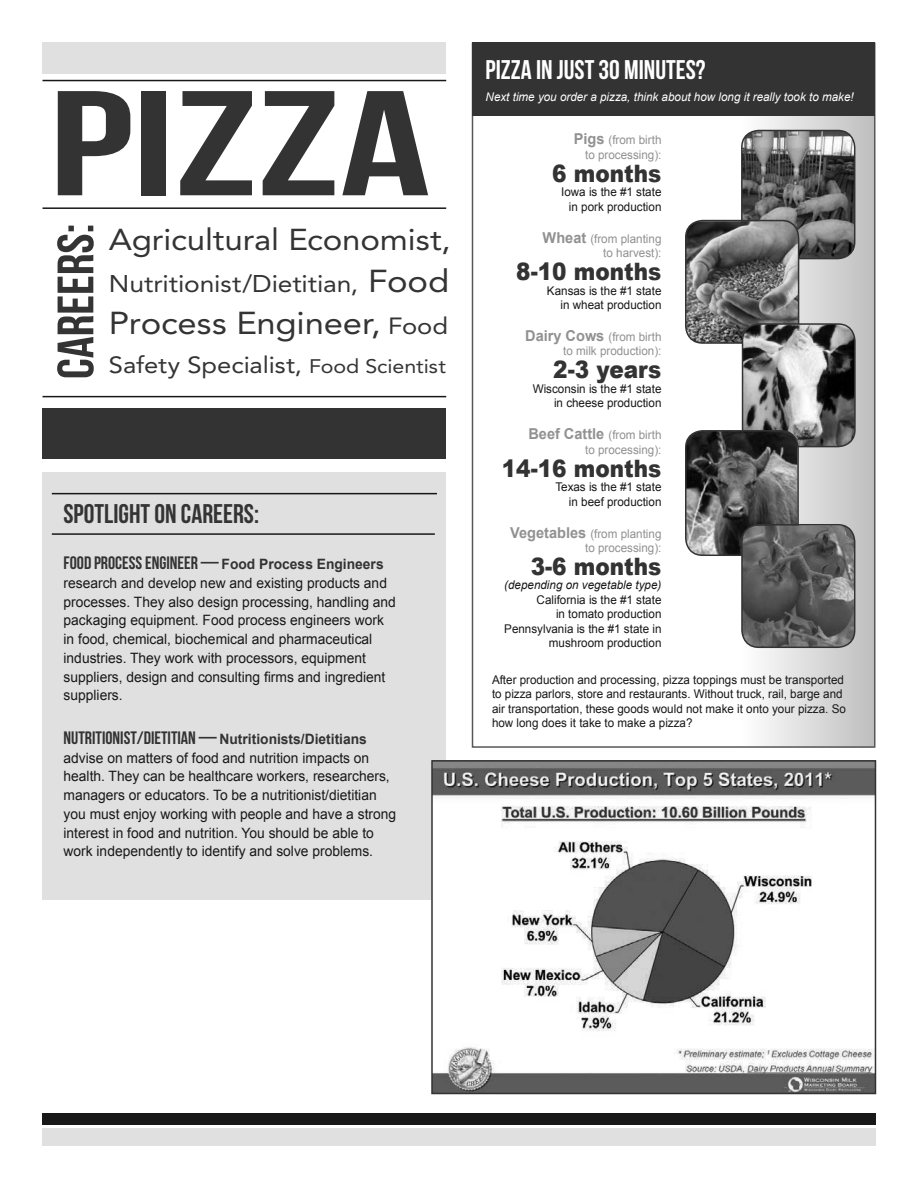
<style>
.page{position:relative;width:918px;height:1188px;background:#fff}
.page>*{position:absolute;margin:0;border:0;box-sizing:border-box;transform-origin:0 0}
.t1{font:148.8px "Bebas Neue";color:#333;scale:1.5 1}
.t2{font:51.15px "Bebas Neue";color:#343434;scale:1.05 1}
.t3{font:31.5px "Avenir";letter-spacing:-.005em;color:#343434;scale:1.1 1}
.t4{font:30px "Avenir";letter-spacing:-.005em;color:#343434;scale:1.1 1}
.HEAD{font:27px "Bebas Neue";color:#fff}
.HEAD-2{font:27px "Bebas Neue";color:#343434}
.BODY{font:900 24px "Arial";color:#333;scale:.9 1}
.t5{font:24px "Avenir";letter-spacing:-.005em;color:#343434;scale:1.1 1}
.t6{font:23.25px "Avenir";letter-spacing:-.005em;color:#343434;scale:1.1 1}
.TIMELINE_HEAD{font:18px "Bebas Neue";color:#333}
.BODY-2{font:700 15px "Arial";color:#919191}
.TIMELINE_HEAD-2{font:14.25px/18.8px "Arial";color:#181818}
.BODY-3{font:12px/14.4px "Arial";color:#181818;text-align:right}
.BODY-4{font:12px/14.4px "Arial";color:#919191;text-align:right}
.statistics{font:italic 12px "Arial";color:#fff}
.s1{font-size:31.5px}
.s2{font-size:23.25px}
.s3{font-size:19.5px}
.s4{font-family:"Arial";font-weight:700;font-size:14.25px}
.s5{font-family:"Bebas Neue";font-size:18px;color:#333}
.s6{font-weight:700;color:#333}
.s7{font-weight:700;font-size:15px}
.s8{font-weight:400;font-size:12px}
.s9{font-style:italic}
</style>
<div class="page">
<div style="left:742px;top:113px;width:132px;height:635px;background:linear-gradient(to right,#fdfdfd,#bebebe)"></div>
<div style="left:43px;top:472px;width:403px;height:428px;background:#e0e0e0"></div>
<hr style="left:43px;top:207px;width:403px;height:2px;background:#181818">
<hr style="left:43px;top:80px;width:403px;height:1px;background:#181818">
<div style="left:43px;top:43px;width:403px;height:31px;background:#e0e0e0"></div>
<div style="left:472px;top:43px;width:403px;height:73px;background:#333"></div>
<div style="left:43px;top:1128px;width:833px;height:17px;background:#e0e0e0"></div>
<div style="left:43px;top:1113px;width:833px;height:11px;background:#181818"></div>
<hr style="left:52px;top:493px;width:385px;height:1px;background:#181818">
<hr style="left:52px;top:533px;width:383px;height:2px;background:#181818">
<hr style="left:43px;top:396px;width:403px;height:1px;background:#181818">
<img style="left:434px;top:763px;width:439px;height:328px">
<div style="left:431px;top:760px;width:445px;height:334px;border:2px solid #333"></div>
<div style="left:43px;top:408px;width:403px;height:51px;background:#333"></div>
<img style="left:742px;top:130px;width:113px;height:129px">
<div style="left:741px;top:130px;width:114px;height:129px;border:2px solid #333;border-radius:17px"></div>
<img style="left:686px;top:221px;width:113px;height:122px">
<div style="left:685px;top:220px;width:114px;height:124px;border:2px solid #333;border-radius:17px"></div>
<img style="left:743px;top:324px;width:112px;height:123px">
<div style="left:742px;top:323px;width:114px;height:124px;border:2px solid #333;border-radius:17px"></div>
<img style="left:686px;top:431px;width:112px;height:124px">
<div style="left:685px;top:430px;width:114px;height:126px;border:2px solid #333;border-radius:17px"></div>
<img style="left:742px;top:525px;width:113px;height:122px">
<div style="left:741px;top:524px;width:114px;height:124px;border:2px solid #333;border-radius:17px"></div>
<p class="t1" style="left:49px;top:62px;width:256px">PIZZA</p>
<p class="t4" style="left:109px;top:222px;width:312px">Agricultural Economist,</p>
<p class="t5" style="left:109px;top:270px;width:311px">Nutritionist/Dietitian, <span class="s1">Food</span></p>
<p class="t3" style="left:109px;top:305px;width:310px">Process Engineer, <span class="s2">Food</span></p>
<p class="t2" style="left:47px;top:379px;width:150px;rotate:-90deg">CAREERS:</p>
<p class="t6" style="left:109px;top:352px;width:308px">Safety Specialist, <span class="s3">Food Scientist</span></p>
<p class="HEAD-2" style="left:64px;top:499px;width:197px">SPOTLIGHT ON CAREERS:</p>
<p class="TIMELINE_HEAD" style="left:64px;top:553px;width:322px">FOOD PROCESS ENGINEER — <span class="s4">Food Process Engineers</span></p>
<p class="TIMELINE_HEAD-2" style="left:64px;top:574px;width:334px">research and develop new and existing products and processes. They also design processing, handling and packaging equipment. Food process engineers work in food, chemical, biochemical and pharmaceutical industries. They work with processors, equipment suppliers, design and consulting firms and ingredient suppliers.</p>
<p class="TIMELINE_HEAD-2" style="left:64px;top:730px;width:334px"><span class="s5">NUTRITIONIST/DIETITIAN —</span> <span class="s6">Nutritionists/Dietitians </span>advise on matters of food and nutrition impacts on health. They can be healthcare workers, researchers, managers or educators. To be a nutritionist/dietitian you must enjoy working with people and have a strong interest in food and nutrition. You should be able to work independently to identify and solve problems.</p>
<p class="HEAD" style="left:486px;top:54px;width:222px">PIZZA IN JUST 30 MINUTES?</p>
<p class="statistics" style="left:486px;top:90px;width:370px">Next time you order a pizza, think about how long it really took to make!</p>
<p class="BODY-4" style="left:574px;top:133px;width:89px"><span class="s7">Pigs</span> (from birth to processing):</p>
<p class="BODY" style="left:552px;top:160px;width:123px">6 months</p>
<p class="BODY-3" style="left:561px;top:185px;width:102px">Iowa is the #1 state in pork production</p>
<p class="BODY-4" style="left:543px;top:231px;width:120px"><span class="s7">Wheat</span> (from planting to harvest):</p>
<p class="BODY" style="left:516px;top:258px;width:163px">8-10 months</p>
<p class="BODY-3" style="left:547px;top:283px;width:116px">Kansas is the #1 state in wheat production</p>
<p class="BODY-4" style="left:525px;top:330px;width:138px"><span class="s7">Dairy Cows</span> (from birth to milk production):</p>
<p class="BODY" style="left:553px;top:357px;width:122px">2-3 years</p>
<p class="BODY-3" style="left:533px;top:382px;width:130px">Wisconsin is the #1 state in cheese production</p>
<p class="BODY-2" style="left:528px;top:426px;width:135px">Beef Cattle <span class="s8">(from birth</span></p>
<p class="BODY-4" style="left:585px;top:442px;width:78px">to processing):</p>
<p class="BODY" style="left:502px;top:455px;width:179px">14-16 months</p>
<p class="BODY-3" style="left:555px;top:480px;width:108px">Texas is the #1 state in beef production</p>
<p class="BODY-4" style="left:510px;top:526px;width:153px"><span class="s7">Vegetables</span> (from planting to processing):</p>
<p class="BODY" style="left:531px;top:553px;width:147px">3-6 months</p>
<p class="BODY-3" style="left:504px;top:578px;width:159px"><span class="s9">(depending on vegetable type)<br></span>California is the #1 state<br>in tomato production<br>Pennsylvania is the #1 state in mushroom production</p>
<p class="BODY-3" style="left:492px;top:672px;width:355px;text-align:left">After production and processing, pizza toppings must be transported to pizza parlors, store and restaurants. Without truck, rail, barge and air transportation, these goods would not make it onto your pizza. So how long does it take to make a pizza?</p>
</div>
